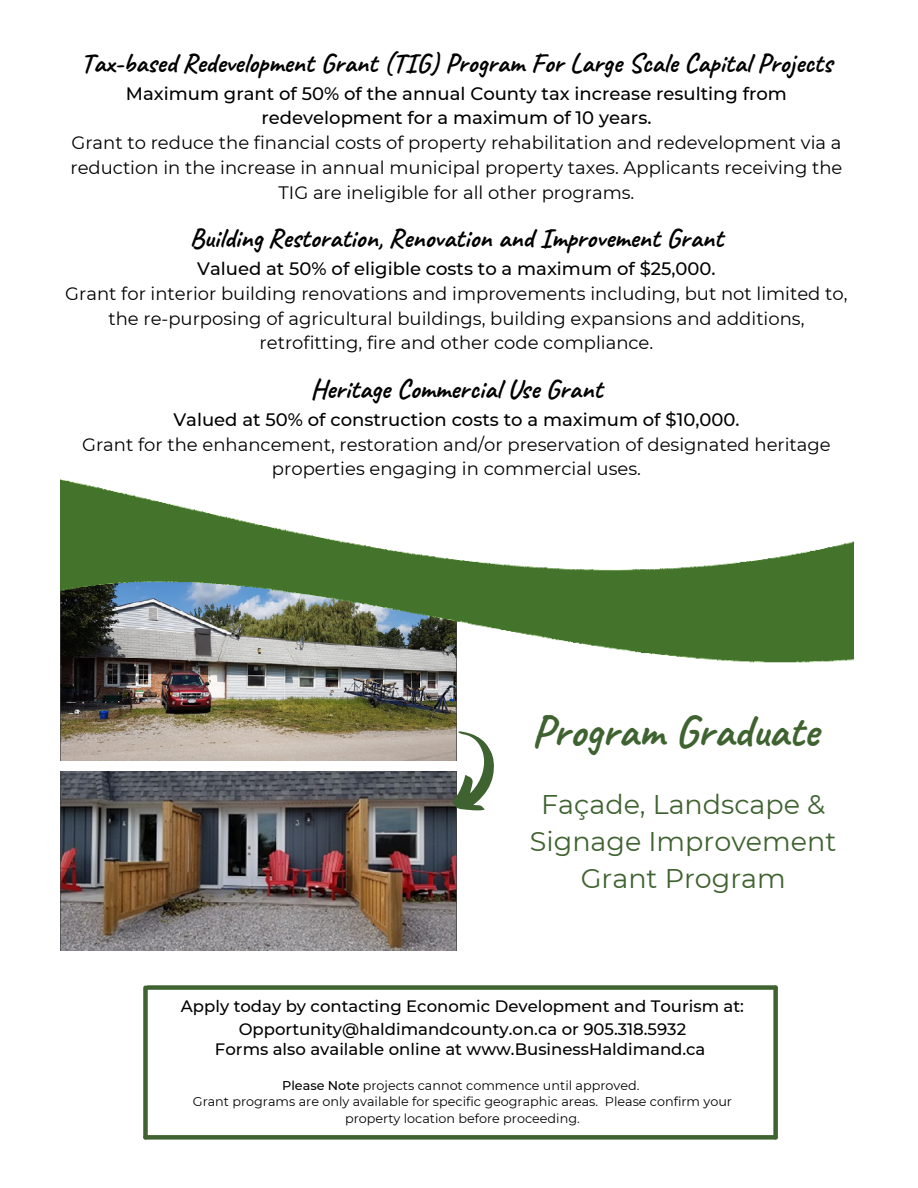
<style>
.page{position:relative;width:918px;height:1188px;background:#fff}
.page>*{position:absolute;margin:0;border:0;box-sizing:border-box;transform-origin:0 0}
.t1{font:700 45px "Caveat";color:#3f6330}
.t2{font:700 27px "Caveat";color:#000}
.t3{font:27px/37.2px "Montserrat";color:#3f6330;text-align:center}
.t4{font:18px/24.8px "Montserrat";color:#000;text-align:center}
.t5{font:500 18px/24.8px "Montserrat";color:#000;text-align:center}
.t6{font:500 16.5px "Montserrat";color:#000}
.t7{font:12.75px/17px "Montserrat";color:#000;text-align:center}
.s1{font-weight:500}
</style>
<div class="page">
<img style="left:60px;top:772px;width:396px;height:179px">
<img style="left:60px;top:479px;width:793px;height:280px">
<svg style="left:423px;top:722px;width:92px;height:100px"></svg>
<div style="left:148px;top:985px;width:628px;height:5px;background:#3f6330"></div>
<div style="left:145px;top:1135px;width:631px;height:5px;background:#3f6330"></div>
<div style="left:773px;top:988px;width:5px;height:149px;background:#3f6330"></div>
<div style="left:143px;top:988px;width:5px;height:149px;background:#3f6330"></div>
<p class="t2" style="left:81px;top:46px;width:753px">Tax-based Redevelopment Grant (TIG) Program For Large Scale Capital Projects</p>
<p class="t5" style="left:126px;top:81px;width:663px">Maximum grant of 50% of the annual County tax increase resulting from redevelopment for a maximum of 10 years.</p>
<p class="t4" style="left:70px;top:130px;width:774px">Grant to reduce the financial costs of property rehabilitation and redevelopment via a reduction in the increase in annual municipal property taxes. Applicants receiving the<br>TIG are ineligible for all other programs.</p>
<p class="t2" style="left:190px;top:221px;width:535px">Building Restoration, Renovation and Improvement Grant</p>
<p class="t5" style="left:197px;top:256px;width:520px">Valued at 50% of eligible costs to a maximum of $25,000.</p>
<p class="t4" style="left:65px;top:281px;width:784px">Grant for interior building renovations and improvements including, but not limited to, the re-purposing of agricultural buildings, building expansions and additions, retrofitting, fire and other code compliance.</p>
<p class="t2" style="left:311px;top:372px;width:293px">Heritage Commercial Use Grant</p>
<p class="t5" style="left:173px;top:407px;width:568px">Valued at 50% of construction costs to a maximum of $10,000.</p>
<p class="t4" style="left:82px;top:432px;width:750px">Grant for the enhancement, restoration and/or preservation of designated heritage properties engaging in commercial uses.</p>
<p class="t1" style="left:532px;top:703px;width:288px">Program Graduate</p>
<p class="t3" style="left:530px;top:786px;width:308px">Façade, Landscape &amp;<br>Signage Improvement<br>Grant Program</p>
<p class="t6" style="left:181px;top:996px;width:565px">Apply today by contacting Economic Development and Tourism at:</p>
<p class="t6" style="left:239px;top:1019px;width:449px">Opportunity@haldimandcounty.on.ca or 905.318.5932</p>
<p class="t6" style="left:215px;top:1039px;width:492px">Forms also available online at www.BusinessHaldimand.ca</p>
<p class="t7" style="left:282px;top:1077px;width:359px"><span class="s1">Please Note</span> projects cannot commence until approved.</p>
<p class="t7" style="left:193px;top:1093px;width:541px">Grant programs are only available for specific geographic areas. Please confirm your property location before proceeding.</p>
</div>
